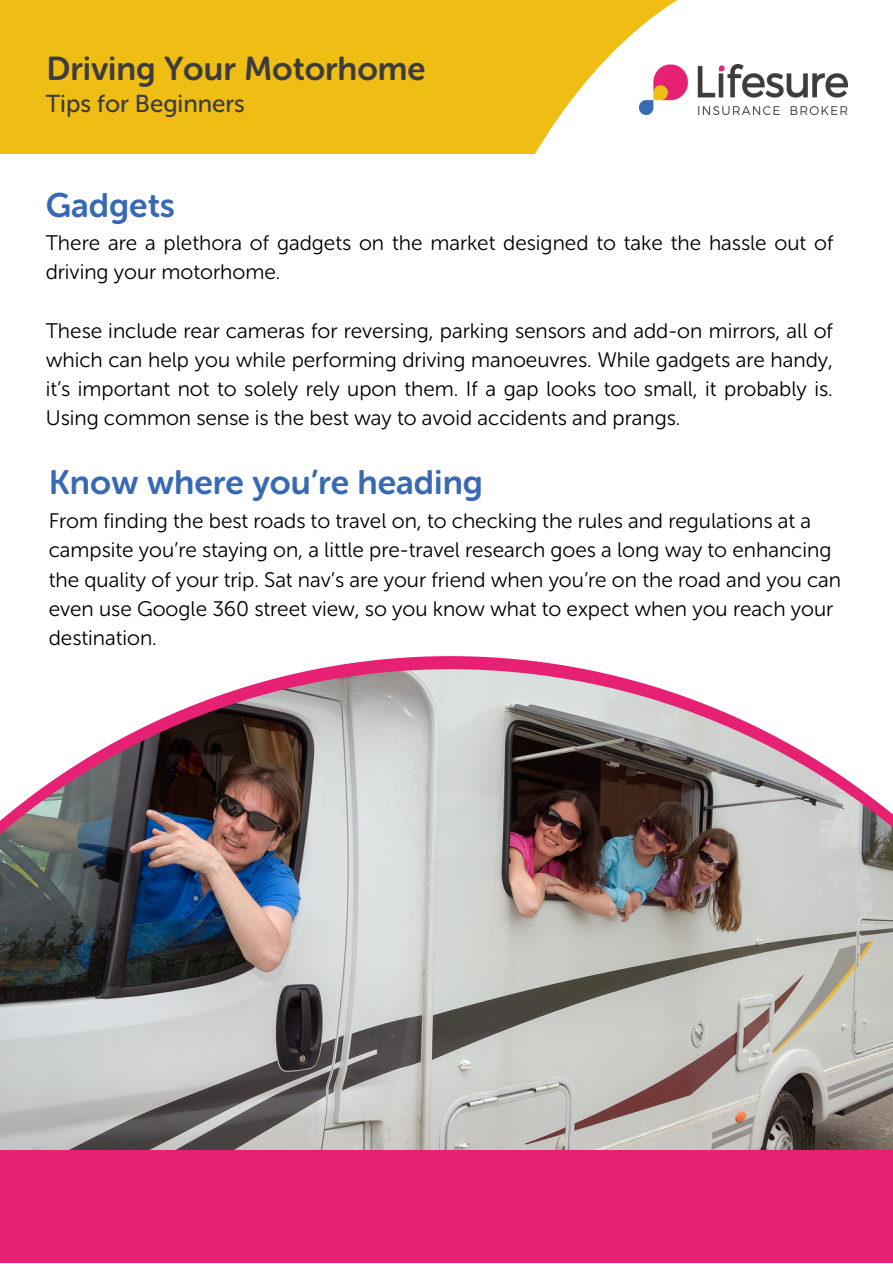
<style>
.page{position:relative;width:893px;height:1264px;background:#fff}
.page>*{position:absolute;margin:0;border:0;box-sizing:border-box;transform-origin:0 0}
.t1{font:33.75px "Museo Sans Rounded 700";color:#386ab3}
.t2{font:33px "Museo Sans Rounded 700";color:#3c3c3b}
.t3{font:24.45px "Museo Sans Rounded 500";color:#3c3c3b}
.t4{font:21px/29.2px "Museo Sans Rounded 300";color:#000}
</style>
<div class="page">
<div style="left:0;top:0;width:892px;height:154px;background:#efbd14"></div>
<svg style="left:535px;top:0;width:357px;height:154px;fill:#fff"></svg>
<img style="left:639px;top:65px;width:208px;height:49px">
<div style="left:0;top:1149px;width:892px;height:113px;background:#e62174"></div>
<img style="left:0;top:873px;width:892px;height:276px">
<img style="left:0;top:860px;width:892px;height:13px">
<img style="left:0;top:656px;width:892px;height:204px">
<p class="t2" style="left:46px;top:49px;width:380px">Driving Your Motorhome</p>
<p class="t3" style="left:46px;top:89px;width:201px">Tips for Beginners</p>
<p class="t1" style="left:46px;top:185px;width:131px">Gadgets</p>
<p class="t4" style="left:46px;top:228px;width:789px">There are a plethora of gadgets on the market designed to take the hassle out of driving your motorhome.</p>
<p class="t4" style="left:46px;top:316px;width:788px;text-align:justify">These include rear cameras for reversing, parking sensors and add-on mirrors, all of which can help you while performing driving manoeuvres. While gadgets are handy, it’s important not to solely rely upon them. If a gap looks too small, it probably is.<br>Using common sense is the best way to avoid accidents and prangs.</p>
<p class="t1" style="left:49px;top:462px;width:435px">Know where you’re heading</p>
<p class="t4" style="left:49px;top:506px;width:793px">From finding the best roads to travel on, to checking the rules and regulations at a campsite you’re staying on, a little pre-travel research goes a long way to enhancing the quality of your trip. Sat nav’s are your friend when you’re on the road and you can even use Google 360 street view, so you know what to expect when you reach your destination.</p>
</div>
